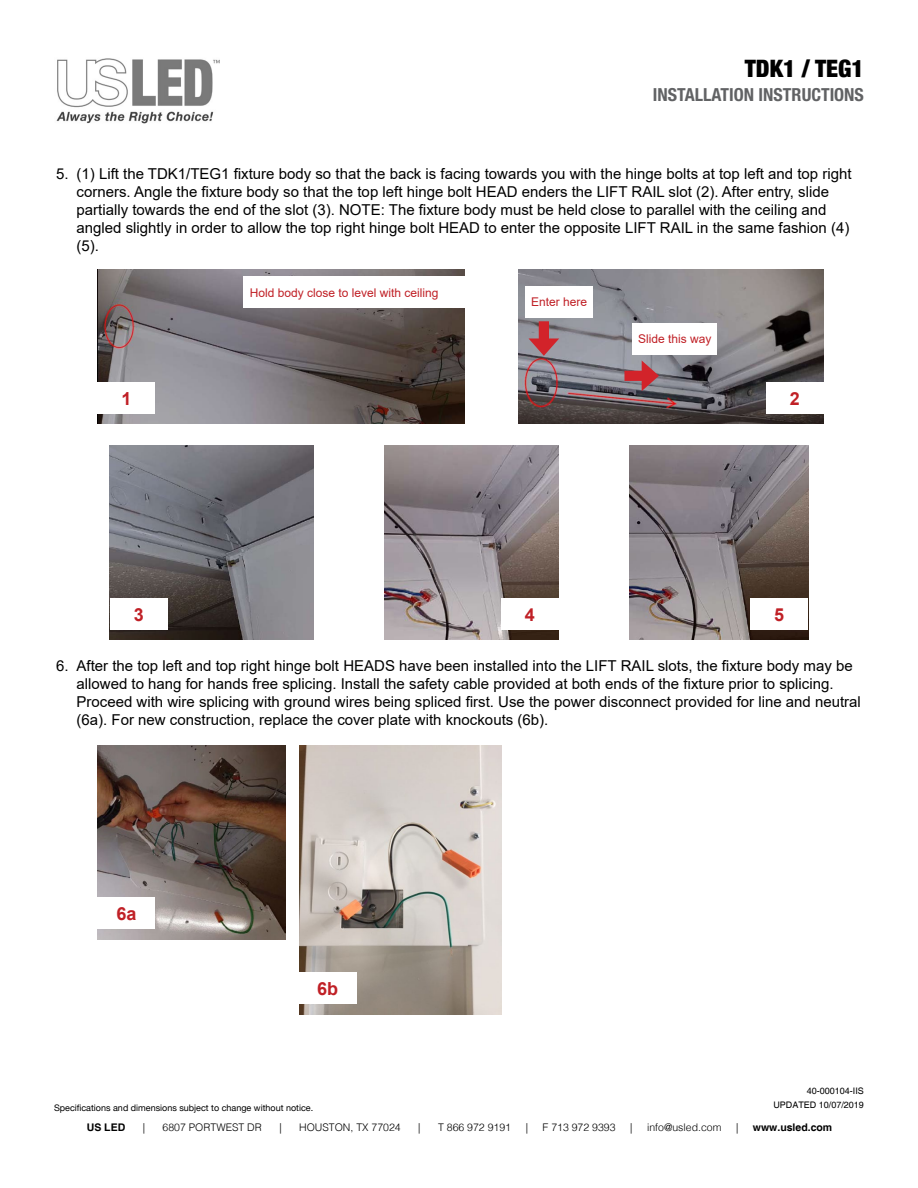
<style>
.page{position:relative;width:918px;height:1188px;background:#fff}
.page>*{position:absolute;margin:0;border:0;box-sizing:border-box;transform-origin:0 0}
.t1{font:900 condensed 24px "Helvetica Neue";color:#000}
.t2{font:700 condensed 18px "Helvetica Neue LT Std";color:#616264}
.t3{font:700 18px "Arial";color:#c02026}
.t4{font:15px/18px "Arial";color:#000}
.t5{font:12px "Arial";color:#c02026}
.t6{font:300 10.5px "Helvetica";color:#000}
.t7{font:700 10.5px "Helvetica";color:#000}
.t8{font:9px "Helvetica Neue";color:#000}
.t9{font:9px "Helvetica";color:#000}
</style>
<div class="page">
<img style="left:56px;top:58px;width:164px;height:66px">
<img style="left:98px;top:745px;width:187px;height:194px">
<img style="left:98px;top:270px;width:367px;height:153px">
<img style="left:519px;top:270px;width:305px;height:153px">
<img style="left:110px;top:446px;width:204px;height:194px">
<img style="left:385px;top:446px;width:173px;height:194px">
<img style="left:629px;top:446px;width:179px;height:194px">
<div style="left:98px;top:382px;width:57px;height:32px;background:#fff"></div>
<div style="left:243px;top:276px;width:222px;height:32px;background:#fff"></div>
<div style="left:525px;top:286px;width:68px;height:32px;background:#fff"></div>
<div style="left:632px;top:323px;width:85px;height:31px;background:#fff"></div>
<div style="left:766px;top:382px;width:58px;height:32px;background:#fff"></div>
<div style="left:110px;top:598px;width:58px;height:32px;background:#fff"></div>
<div style="left:501px;top:598px;width:58px;height:32px;background:#fff"></div>
<div style="left:750px;top:598px;width:58px;height:32px;background:#fff"></div>
<div style="left:98px;top:897px;width:57px;height:32px;background:#fff"></div>
<svg style="left:529px;top:321px;width:30px;height:35px"></svg>
<svg style="left:624px;top:360px;width:35px;height:31px"></svg>
<img style="left:299px;top:745px;width:202px;height:270px">
<div style="left:299px;top:972px;width:58px;height:32px;background:#fff"></div>
<h1 class="t1" style="left:745px;top:49px;width:121px">TDK1 / TEG1</h1>
<p class="t2" style="left:653px;top:84px;width:213px">INSTALLATION INSTRUCTIONS</p>
<p class="t4" style="left:76px;top:165px;width:777px;text-indent:-20px">5. (1) Lift the TDK1/TEG1 fixture body so that the back is facing towards you with the hinge bolts at top left and top right corners. Angle the fixture body so that the top left hinge bolt HEAD enders the LIFT RAIL slot (2). After entry, slide partially towards the end of the slot (3). NOTE: The fixture body must be held close to parallel with the ceiling and angled slightly in order to allow the top right hinge bolt HEAD to enter the opposite LIFT RAIL in the same fashion (4) (5).</p>
<p class="t3" style="left:121px;top:386px;width:12px">1</p>
<p class="t5" style="left:250px;top:284px;width:190px">Hold body close to level with ceiling</p>
<p class="t5" style="left:531px;top:294px;width:58px">Enter here</p>
<p class="t5" style="left:638px;top:331px;width:75px">Slide this way</p>
<p class="t3" style="left:790px;top:386px;width:12px">2</p>
<p class="t3" style="left:134px;top:602px;width:12px">3</p>
<p class="t3" style="left:525px;top:602px;width:12px">4</p>
<p class="t3" style="left:774px;top:602px;width:12px">5</p>
<p class="t4" style="left:76px;top:657px;width:786px;text-indent:-20px">6. After the top left and top right hinge bolt HEADS have been installed into the LIFT RAIL slots, the fixture body may be allowed to hang for hands free splicing. Install the safety cable provided at both ends of the fixture prior to splicing.<br>Proceed with wire splicing with ground wires being spliced first. Use the power disconnect provided for line and neutral (6a). For new construction, replace the cover plate with knockouts (6b).</p>
<p class="t3" style="left:116px;top:901px;width:22px">6a</p>
<p class="t3" style="left:317px;top:976px;width:23px">6b</p>
<p class="t9" style="left:807px;top:1085px;width:59px">40-000104-IIS</p>
<p class="t9" style="left:773px;top:1099px;width:92px">UPDATED 10/07/2019</p>
<p class="t8" style="left:54px;top:1101px;width:261px">Specifications and dimensions subject to change without notice.</p>
<p class="t7" style="left:87px;top:1121px;width:40px">US LED</p>
<p class="t6" style="left:143px;top:1118px;width:4px">|</p>
<p class="t6" style="left:163px;top:1118px;width:101px">6807 PORTWEST DR</p>
<p class="t6" style="left:279px;top:1118px;width:4px">|</p>
<p class="t6" style="left:299px;top:1118px;width:103px">HOUSTON, TX 77024</p>
<p class="t6" style="left:418px;top:1118px;width:4px">|</p>
<p class="t6" style="left:438px;top:1118px;width:74px">T 866 972 9191</p>
<p class="t6" style="left:526px;top:1118px;width:4px">|</p>
<p class="t6" style="left:543px;top:1118px;width:74px">F 713 972 9393</p>
<p class="t6" style="left:630px;top:1118px;width:4px">|</p>
<p class="t6" style="left:647px;top:1118px;width:76px">info@usled.com</p>
<p class="t6" style="left:736px;top:1118px;width:4px">|</p>
<p class="t7" style="left:753px;top:1121px;width:81px">www.usled.com</p>
</div>
